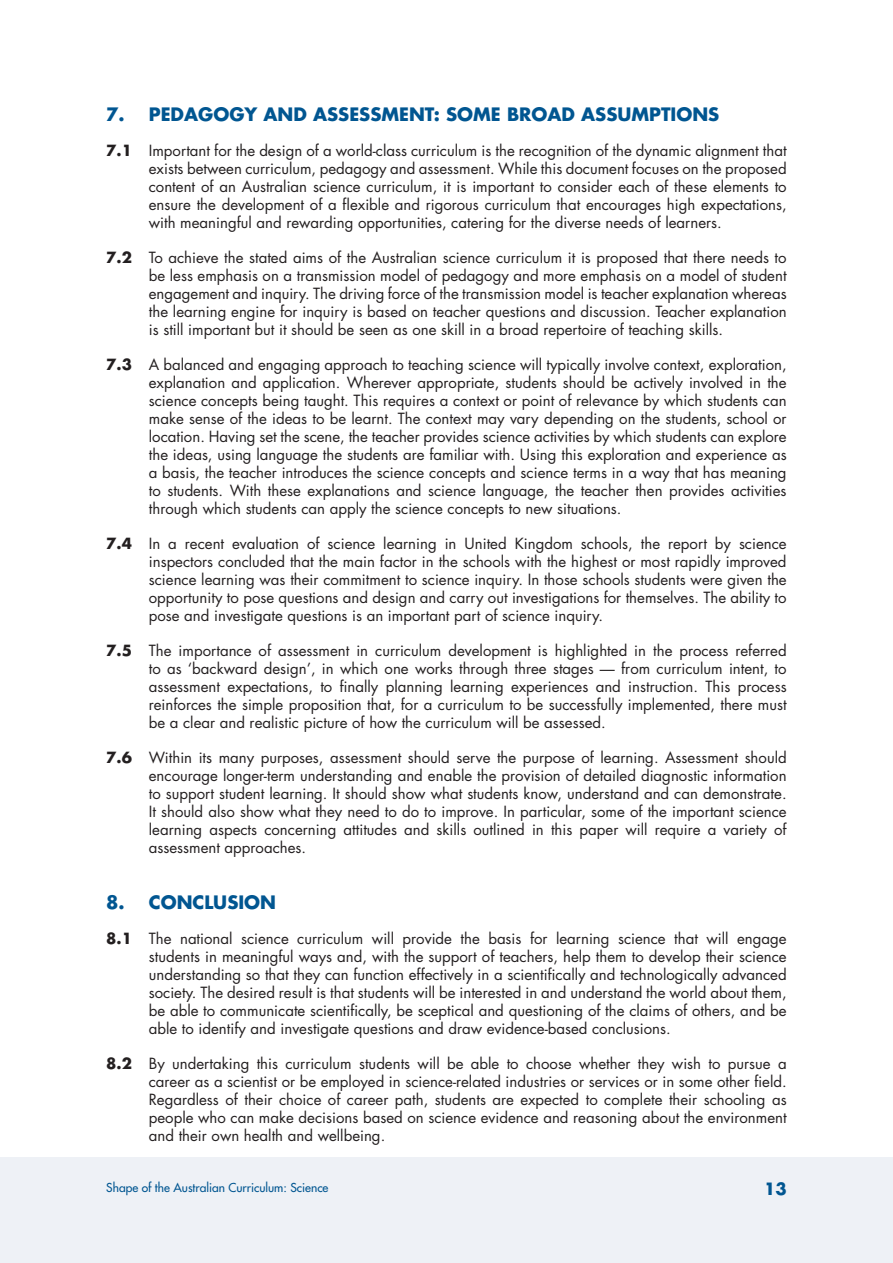
<style>
.page{position:relative;width:893px;height:1263px;background:#fff}
.page>*{position:absolute;margin:0;border:0;box-sizing:border-box;transform-origin:0 0}
.Heading_1{font:700 18px "Futura";color:#015691}
.t1{font:700 16.5px "Futura";color:#015691}
.Body_Indent_1{font:15px/18px "Futura";color:#231f20;text-align:justify}
.t2{font:12px "Futura";color:#015691}
.s1{font-weight:700}
</style>
<div class="page">
<div style="left:0;top:1158px;width:893px;height:105px;background:#eef1f6"></div>
<p class="Heading_1" style="left:106px;top:101px;width:615px">7. PEDAGOGY AND ASSESSMENT: SOME BROAD ASSUMPTIONS</p>
<p class="Body_Indent_1" style="left:149px;top:141px;width:639px;text-indent:-43px"><span class="s1">7.1</span> Important for the design of a world-class curriculum is the recognition of the dynamic alignment that exists between curriculum, pedagogy and assessment. While this document focuses on the proposed content of an Australian science curriculum, it is important to consider each of these elements to ensure the development of a flexible and rigorous curriculum that encourages high expectations, with meaningful and rewarding opportunities, catering for the diverse needs of learners.</p>
<p class="Body_Indent_1" style="left:149px;top:248px;width:639px;text-indent:-43px"><span class="s1">7.2</span> To achieve the stated aims of the Australian science curriculum it is proposed that there needs to be less emphasis on a transmission model of pedagogy and more emphasis on a model of student engagement and inquiry. The driving force of the transmission model is teacher explanation whereas the learning engine for inquiry is based on teacher questions and discussion. Teacher explanation is still important but it should be seen as one skill in a broad repertoire of teaching skills.</p>
<p class="Body_Indent_1" style="left:149px;top:355px;width:639px;text-indent:-43px"><span class="s1">7.3</span> A balanced and engaging approach to teaching science will typically involve context, exploration, explanation and application. Wherever appropriate, students should be actively involved in the science concepts being taught. This requires a context or point of relevance by which students can make sense of the ideas to be learnt. The context may vary depending on the students, school or location. Having set the scene, the teacher provides science activities by which students can explore the ideas, using language the students are familiar with. Using this exploration and experience as a basis, the teacher introduces the science concepts and science terms in a way that has meaning to students. With these explanations and science language, the teacher then provides activities through which students can apply the science concepts to new situations.</p>
<p class="Body_Indent_1" style="left:149px;top:534px;width:639px;text-indent:-43px"><span class="s1">7.4</span> In a recent evaluation of science learning in United Kingdom schools, the report by science inspectors concluded that the main factor in the schools with the highest or most rapidly improved science learning was their commitment to science inquiry. In those schools students were given the opportunity to pose questions and design and carry out investigations for themselves. The ability to pose and investigate questions is an important part of science inquiry.</p>
<p class="Body_Indent_1" style="left:149px;top:641px;width:639px;text-indent:-43px"><span class="s1">7.5</span> The importance of assessment in curriculum development is highlighted in the process referred to as ‘backward design’, in which one works through three stages — from curriculum intent, to assessment expectations, to finally planning learning experiences and instruction. This process reinforces the simple proposition that, for a curriculum to be successfully implemented, there must be a clear and realistic picture of how the curriculum will be assessed.</p>
<p class="Body_Indent_1" style="left:149px;top:748px;width:639px;text-indent:-43px"><span class="s1">7.6</span> Within its many purposes, assessment should serve the purpose of learning. Assessment should encourage longer-term understanding and enable the provision of detailed diagnostic information to support student learning. It should show what students know, understand and can demonstrate.<br>It should also show what they need to do to improve. In particular, some of the important science learning aspects concerning attitudes and skills outlined in this paper will require a variety of assessment approaches.</p>
<p class="Heading_1" style="left:106px;top:889px;width:171px">8. CONCLUSION</p>
<p class="Body_Indent_1" style="left:149px;top:929px;width:639px;text-indent:-43px"><span class="s1">8.1</span> The national science curriculum will provide the basis for learning science that will engage students in meaningful ways and, with the support of teachers, help them to develop their science understanding so that they can function effectively in a scientifically and technologically advanced society. The desired result is that students will be interested in and understand the world about them, be able to communicate scientifically, be sceptical and questioning of the claims of others, and be able to identify and investigate questions and draw evidence-based conclusions.</p>
<p class="Body_Indent_1" style="left:149px;top:1054px;width:639px;text-indent:-43px"><span class="s1">8.2</span> By undertaking this curriculum students will be able to choose whether they wish to pursue a career as a scientist or be employed in science-related industries or services or in some other field.<br>Regardless of their choice of career path, students are expected to complete their schooling as people who can make decisions based on science evidence and reasoning about the environment and their own health and wellbeing.</p>
<p class="t2" style="left:106px;top:1179px;width:224px">Shape of the Australian Curriculum: Science</p>
<p class="t1" style="left:764px;top:1178px;width:24px">13</p>
</div>
